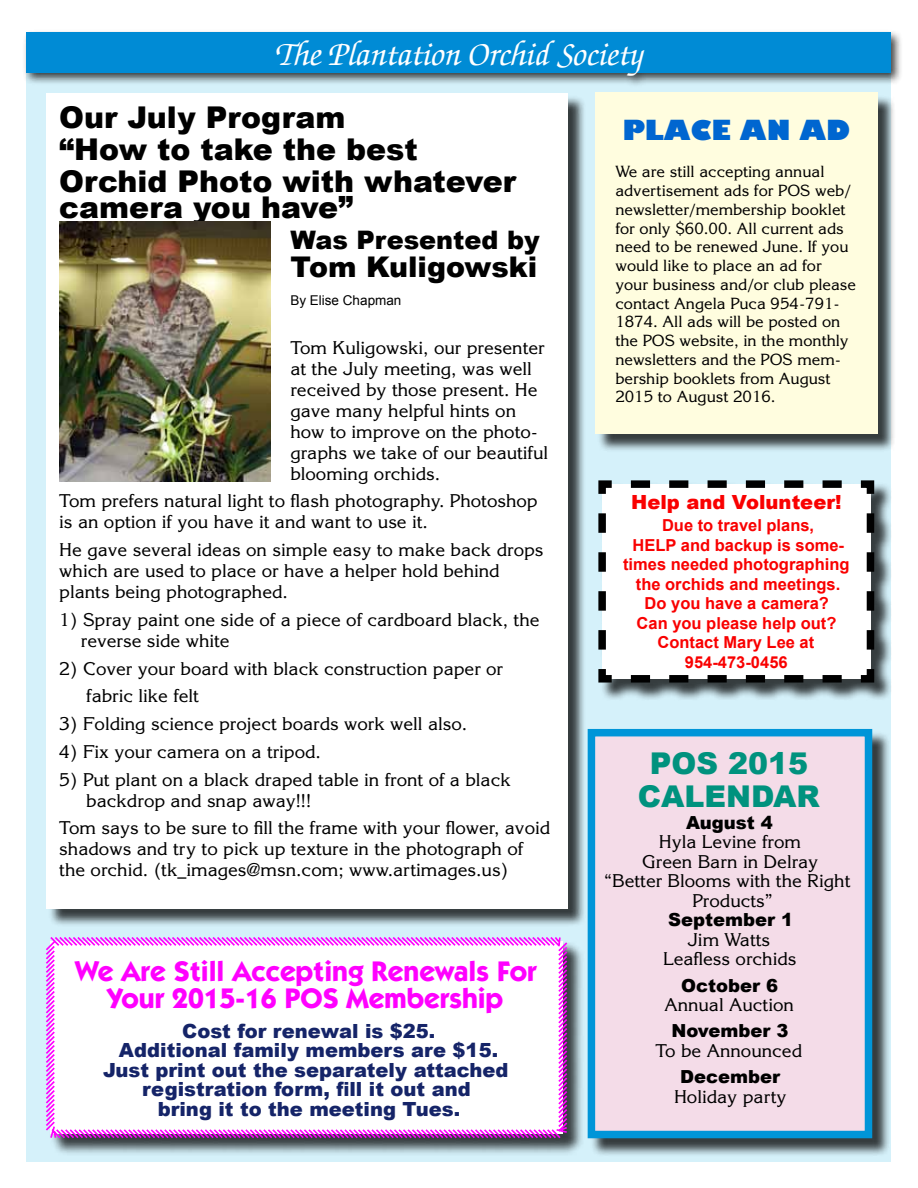
<style>
.page{position:relative;width:918px;height:1188px;background:#fff}
.page>*{position:absolute;margin:0;border:0;box-sizing:border-box;transform-origin:0 0}
.t1{font:italic 500 34.5px "Zapf Chancery";color:#fff}
.t2{font:900 30px/32.2px "Arial";color:#000}
.t3{font:900 30px/33px "Arial";color:#00927e;text-align:center}
.t4{font:700 28.5px/27px "Itc Kabel";color:#f0f;text-align:center}
.t5{font:900 28.5px "Arial";color:#000}
.t6{font:800 27px "Gill Sans";color:#0066d0}
.t7{font:900 25.5px "Arial";color:#000}
.t8{font:900 19.5px/19.5px "Arial";color:#152468;text-align:center}
.t9{font:900 19.5px "Arial";color:#f90000}
.t10{font:18px/21px "Korinna";color:#000}
.t11{font:900 18px "Arial";color:#000}
.t12{font:700 16.5px/19.5px "Arial";color:#f90000;text-align:center}
.t13{font:15.75px/18.8px "Korinna";color:#000}
.t14{font:13.5px "Arial";color:#000}
</style>
<div class="page">
<div style="left:26px;top:33px;width:864px;height:1128px;background:#d5f1fa"></div>
<div style="left:22px;top:29px;width:881px;height:59px;background:#000;opacity:.75"></div>
<div style="left:26px;top:33px;width:864px;height:40px;background:#008bd5"></div>
<div style="left:597px;top:95px;width:299px;height:358px;background:#000;opacity:.75"></div>
<div style="left:595px;top:93px;width:283px;height:341px;background:#fffddf"></div>
<div style="left:590px;top:731px;width:301px;height:426px;background:#000;opacity:.75"></div>
<div style="left:591px;top:733px;width:277px;height:402px;background:#f4dce8"></div>
<div style="left:588px;top:729px;width:284px;height:409px;border:8px solid #0095d8"></div>
<div style="left:48px;top:95px;width:538px;height:832px;background:#000;opacity:.75"></div>
<div style="left:46px;top:93px;width:521px;height:815px;background:#fff"></div>
<img style="left:59px;top:221px;width:211px;height:261px">
<div style="left:601px;top:483px;width:292px;height:218px;background:#000;opacity:.75"></div>
<svg style="left:598px;top:480px;width:280px;height:206px;background:#ecedee"></svg>
<div style="left:49px;top:940px;width:536px;height:216px;background:#000;opacity:.75"></div>
<svg style="left:46px;top:937px;width:523px;height:203px;background:#f9ebf9"></svg>
<h1 class="t1" style="left:275px;top:36px;width:369px">The Plantation Orchid Society</h1>
<h2 class="t2" style="left:59px;top:100px;width:458px">Our July Program<br>“How to take the best<br>Orchid Photo with whatever</h2>
<h2 class="t2" style="left:59px;top:190px;width:295px">camera you have”</h2>
<h3 class="t7" style="left:290px;top:222px;width:251px">Was Presented by</h3>
<h3 class="t5" style="left:290px;top:246px;width:248px">Tom Kuligowski</h3>
<p class="t14" style="left:290px;top:291px;width:113px">By Elise Chapman</p>
<p class="t10" style="left:290px;top:337px;width:259px">Tom Kuligowski, our presenter at the July meeting, was well received by those present. He gave many helpful hints on how to improve on the photo&shy;graphs we take of our beautiful blooming orchids.</p>
<p class="t10" style="left:59px;top:490px;width:480px">Tom prefers natural light to flash photography. Photoshop is an option if you have it and want to use it.</p>
<p class="t10" style="left:59px;top:539px;width:486px">He gave several ideas on simple easy to make back drops which are used to place or have a helper hold behind plants being photographed.</p>
<p class="t10" style="left:81px;top:609px;width:460px;text-indent:-22px">1) Spray paint one side of a piece of cardboard black, the reverse side white</p>
<p class="t10" style="left:86px;top:654px;width:418px;line-height:27.8px;text-indent:-27px">2) Cover your board with black construction paper or fabric like felt</p>
<p class="t10" style="left:59px;top:713px;width:409px">3) Folding science project boards work well also.</p>
<p class="t10" style="left:59px;top:741px;width:263px">4) Fix your camera on a tripod.</p>
<p class="t10" style="left:86px;top:769px;width:426px;text-indent:-27px">5) Put plant on a black draped table in front of a black backdrop and snap away!!!</p>
<p class="t10" style="left:59px;top:817px;width:492px">Tom says to be sure to fill the frame with your flower, avoid shadows and try to pick up texture in the photograph of the orchid. (tk_images@msn.com; www.artimages.us)</p>
<h3 class="t4" style="left:75px;top:957px;width:463px">We Are Still Accepting Renewals For<br>Your 2015-16 POS Membership</h3>
<p class="t8" style="left:103px;top:1020px;width:407px">Cost for renewal is $25.<br>Additional family members are $15.<br>Just print out the separately attached registration form, fill it out and<br>bring it to the meeting Tues.</p>
<h3 class="t6" style="left:622px;top:109px;width:229px">PLACE AN AD</h3>
<p class="t13" style="left:615px;top:162px;width:242px">We are still accepting annual advertisement ads for POS web/ newsletter/membership booklet for only $60.00. All current ads need to be renewed June. If you would like to place an ad for your business and/or club please contact Angela Puca 954-791-<br>1874. All ads will be posted on the POS website, in the monthly newsletters and the POS mem&shy;bership booklets from August<br>2015 to August 2016.</p>
<p class="t9" style="left:631px;top:487px;width:212px">Help and Volunteer!</p>
<p class="t12" style="left:623px;top:516px;width:228px">Due to travel plans,<br>HELP and backup is some&shy;times needed photographing the orchids and meetings.<br>Do you have a camera?<br>Can you please help out?<br>Contact Mary Lee at<br>954-473-0456</p>
<h2 class="t3" style="left:638px;top:746px;width:184px">POS 2015<br>CALENDAR</h2>
<p class="t11" style="left:686px;top:809px;width:88px">August 4</p>
<p class="t10" style="left:604px;top:832px;width:248px;line-height:19.5px;text-align:center">Hyla Levine from<br>Green Barn in Delray<br>“Better Blooms with the Right<br>Products”</p>
<p class="t11" style="left:668px;top:907px;width:127px">September 1</p>
<p class="t10" style="left:663px;top:930px;width:135px;line-height:19.5px;text-align:center">Jim Watts<br>Leafless orchids</p>
<p class="t11" style="left:681px;top:972px;width:99px">October 6</p>
<p class="t10" style="left:664px;top:994px;width:131px">Annual Auction</p>
<p class="t11" style="left:672px;top:1018px;width:118px">November 3</p>
<p class="t10" style="left:656px;top:1040px;width:148px">To be Announced</p>
<p class="t11" style="left:680px;top:1064px;width:102px">December</p>
<p class="t10" style="left:674px;top:1085px;width:114px">Holiday party</p>
</div>
